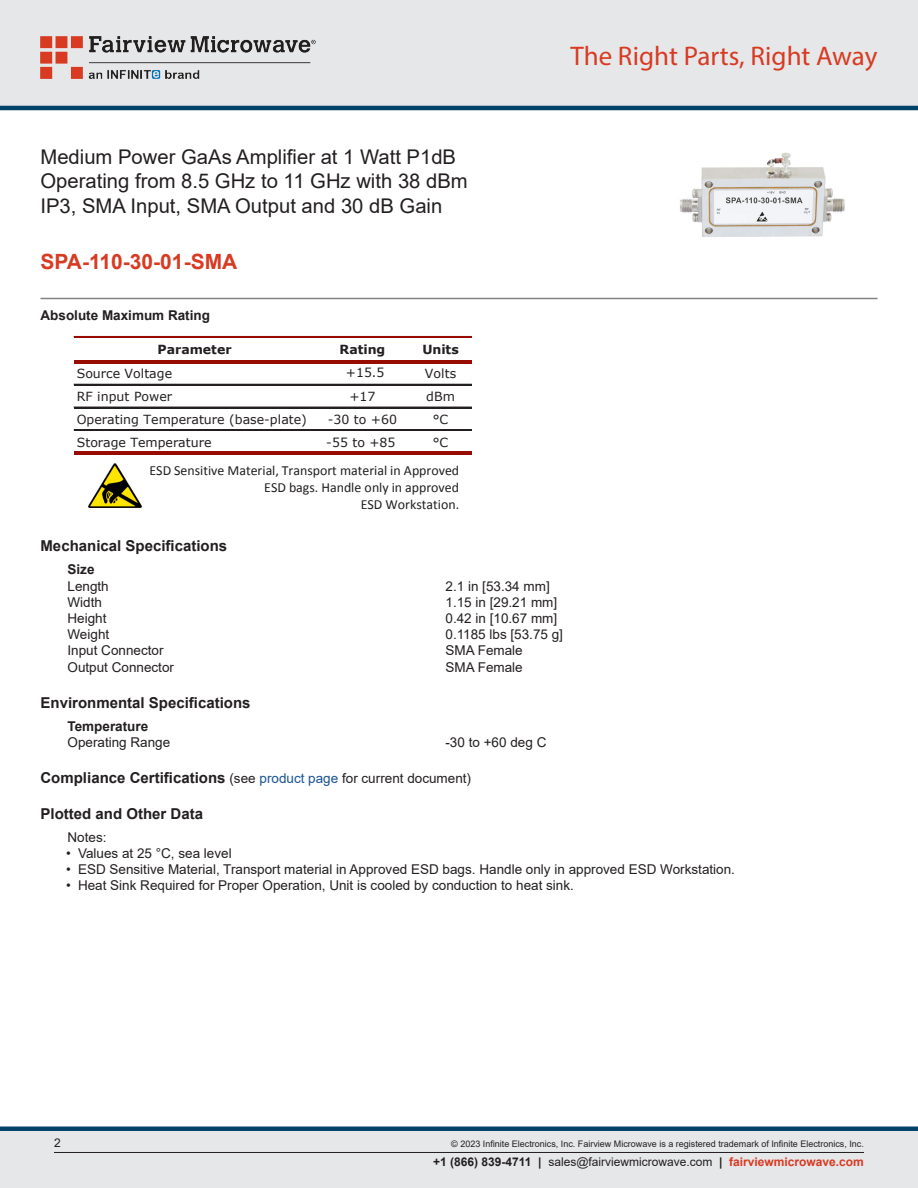
<style>
.page{position:relative;width:918px;height:1188px;background:#fff}
.page>*{position:absolute;margin:0;border:0;box-sizing:border-box;transform-origin:0 0}
.t1{font:27px "Myriad Pro";color:#d83a22}
.Branded_Part_No{font:700 21px "Arial";color:#d83a22}
.Web_Description_Para{font:20.25px/24.3px "Arial";color:#231f20}
.Head1_for_Compliance{font:700 15px "Arial";color:#231f20}
.Head1{font:700 15px "Arial";color:#231f20}
.t2{font:13.95px/17px "Calibri";color:#231f20;text-align:right}
.Specs_Para{font:13.5px "Arial";color:#231f20}
.Head2{font:700 13.5px "Arial";color:#231f20}
.Head2_after_Head1{font:700 13.5px "Arial";color:#231f20}
.Specs_Notes_Para{font:13.5px "Arial";color:#231f20}
.t3{font:12.6px "Verdana";color:#231f20}
.t4{font:700 12.6px "Verdana";color:#231f20}
.t5{font:12px "Arial";color:#231f20}
.Copyright_disclaimer{font:9px "Arial";color:#231f20}
.s1{font-weight:400;font-size:13.5px}
.s2{font-weight:400;font-size:13.5px;color:#1a5392}
.s3{font-weight:700}
.s4{font-weight:700;color:#d83a22}
</style>
<div class="page">
<div style="left:0;top:1131px;width:918px;height:57px;background:#e6e7e9"></div>
<div style="left:0;top:1126px;width:918px;height:5px;background:#004268"></div>
<div style="left:0;top:0;width:918px;height:108px;background:#e6e7e9"></div>
<hr style="left:0;top:106px;width:918px;height:4px;background:#004268">
<img style="left:40px;top:36px;width:276px;height:42px">
<hr style="left:54px;top:1152px;width:810px;height:1px;background:#231f20">
<hr style="left:40px;top:298px;width:838px;height:1px;background:#808285">
<img style="left:680px;top:152px;width:165px;height:85px">
<hr style="left:74px;top:336px;width:397px;height:2px;background:#980b00">
<hr style="left:74px;top:360px;width:397px;height:4px;background:#980b00">
<hr style="left:74px;top:384px;width:397px;height:1px;background:#231f20">
<hr style="left:74px;top:407px;width:397px;height:1px;background:#231f20">
<hr style="left:74px;top:430px;width:397px;height:1px;background:#231f20">
<hr style="left:74px;top:451px;width:397px;height:4px;background:#980b00">
<img style="left:89px;top:464px;width:53px;height:44px">
<h1 class="Web_Description_Para" style="left:40px;top:145px;width:429px">Medium Power GaAs Amplifier at 1 Watt P1dB<br>Operating from 8.5 GHz to 11 GHz with 38 dBm<br>IP3, SMA Input, SMA Output and 30 dB Gain</h1>
<p class="Branded_Part_No" style="left:40px;top:247px;width:198px">SPA-110-30-01-SMA</p>
<h1 class="t1" style="left:571px;top:39px;width:308px">The Right Parts, Right Away</h1>
<p class="Head2" style="left:40px;top:306px;width:171px">Absolute Maximum Rating</p>
<p class="t4" style="left:158px;top:340px;width:75px">Parameter</p>
<p class="t4" style="left:340px;top:340px;width:47px">Rating</p>
<p class="t4" style="left:422px;top:340px;width:38px">Units</p>
<p class="t3" style="left:77px;top:365px;width:97px">Source Voltage</p>
<p class="t3" style="left:346px;top:364px;width:40px">+15.5</p>
<p class="t3" style="left:425px;top:365px;width:33px">Volts</p>
<p class="t3" style="left:77px;top:388px;width:97px">RF input Power</p>
<p class="t3" style="left:349px;top:388px;width:28px">+17</p>
<p class="t3" style="left:426px;top:388px;width:30px">dBm</p>
<p class="t3" style="left:77px;top:411px;width:232px">Operating Temperature (base-plate)</p>
<p class="t3" style="left:328px;top:411px;width:71px">-30 to +60</p>
<p class="t3" style="left:433px;top:411px;width:17px">°C</p>
<p class="t3" style="left:77px;top:434px;width:136px">Storage Temperature</p>
<p class="t3" style="left:326px;top:434px;width:71px">-55 to +85</p>
<p class="t3" style="left:433px;top:434px;width:17px">°C</p>
<p class="t2" style="left:150px;top:462px;width:311px">ESD Sensitive Material, Transport material in Approved<br>ESD bags. Handle only in approved<br>ESD Workstation.</p>
<p class="Head1" style="left:40px;top:536px;width:188px">Mechanical Specifications</p>
<p class="Head2_after_Head1" style="left:68px;top:560px;width:29px">Size</p>
<p class="Specs_Para" style="left:68px;top:577px;width:43px">Length</p>
<p class="Specs_Para" style="left:446px;top:577px;width:106px">2.1 in [53.34 mm]</p>
<p class="Specs_Para" style="left:68px;top:593px;width:36px">Width</p>
<p class="Specs_Para" style="left:446px;top:593px;width:113px">1.15 in [29.21 mm]</p>
<p class="Specs_Para" style="left:68px;top:609px;width:41px">Height</p>
<p class="Specs_Para" style="left:446px;top:609px;width:113px">0.42 in [10.67 mm]</p>
<p class="Specs_Para" style="left:68px;top:625px;width:43px">Weight</p>
<p class="Specs_Para" style="left:446px;top:625px;width:119px">0.1185 lbs [53.75 g]</p>
<p class="Specs_Para" style="left:68px;top:641px;width:98px">Input Connector</p>
<p class="Specs_Para" style="left:446px;top:641px;width:79px">SMA Female</p>
<p class="Specs_Para" style="left:68px;top:658px;width:108px">Output Connector</p>
<p class="Specs_Para" style="left:446px;top:658px;width:79px">SMA Female</p>
<p class="Head1" style="left:40px;top:692px;width:212px">Environmental Specifications</p>
<p class="Head2_after_Head1" style="left:68px;top:716px;width:82px">Temperature</p>
<p class="Specs_Para" style="left:68px;top:733px;width:104px">Operating Range</p>
<p class="Specs_Para" style="left:446px;top:733px;width:102px">-30 to +60 deg C</p>
<p class="Head1_for_Compliance" style="left:40px;top:767px;width:432px">Compliance Certifications <span class="s1">(see</span> <span class="s2">product page</span> <span class="s1">for current document)</span></p>
<p class="Head1_for_Compliance" style="left:40px;top:803px;width:164px">Plotted and Other Data</p>
<p class="Specs_Notes_Para" style="left:68px;top:828px;width:41px">Notes:</p>
<p class="Specs_Para" style="left:66px;top:844px;width:167px">• Values at 25 °C, sea level</p>
<p class="Specs_Para" style="left:66px;top:860px;width:671px">• ESD Sensitive Material, Transport material in Approved ESD bags. Handle only in approved ESD Workstation.</p>
<p class="Specs_Para" style="left:66px;top:876px;width:509px">• Heat Sink Required for Proper Operation, Unit is cooled by conduction to heat sink.</p>
<p class="t5" style="left:54px;top:1135px;width:8px">2</p>
<p class="Copyright_disclaimer" style="left:451px;top:1138px;width:414px">© 2023 Infinite Electronics, Inc. Fairview Microwave is a registered trademark of Infinite Electronics, Inc.</p>
<p class="t5" style="left:433px;top:1153px;width:432px"><span class="s3">+1 (866) 839-4711 |</span> sales@fairviewmicrowave.com <span class="s3">|</span> <span class="s4">fairviewmicrowave.com</span></p>
</div>
